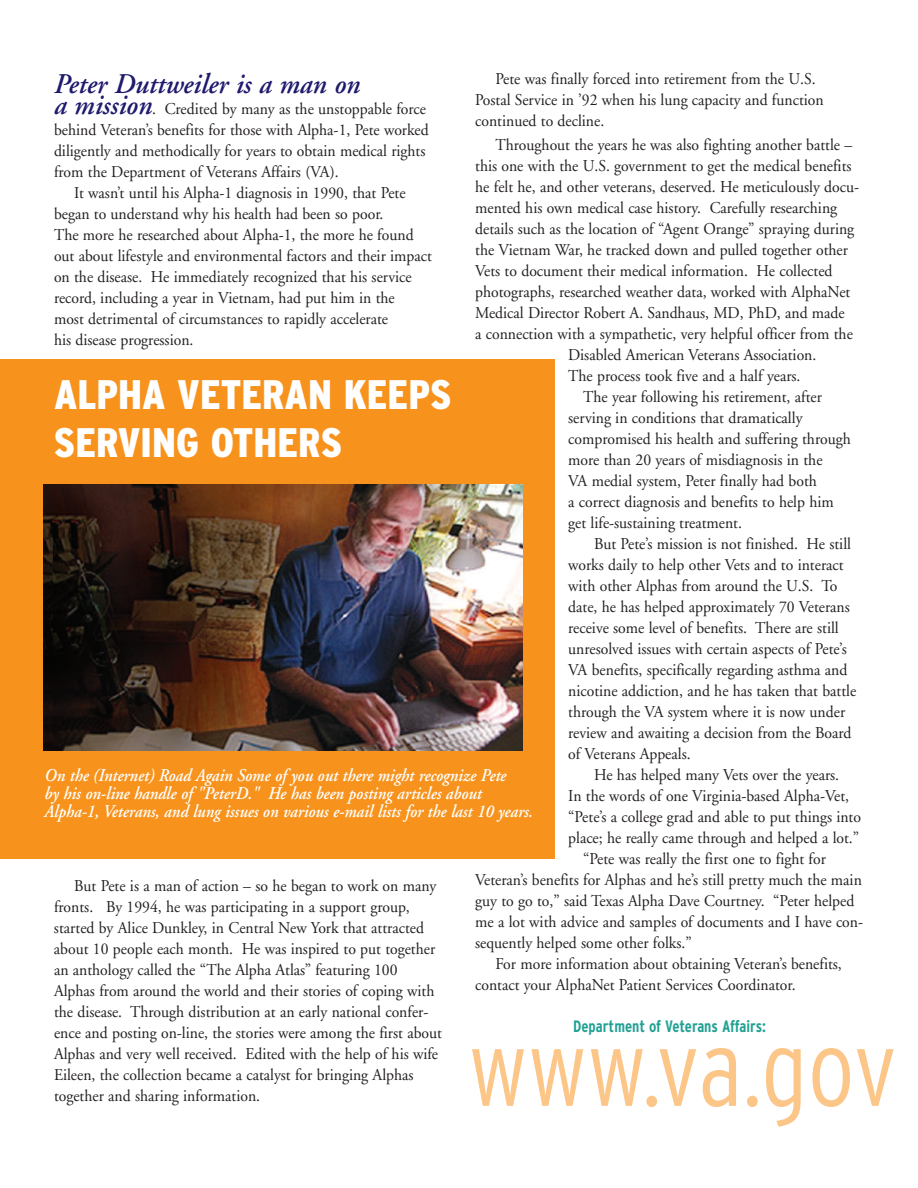
<style>
.page{position:relative;width:918px;height:1188px;background:#fff}
.page>*{position:absolute;margin:0;border:0;box-sizing:border-box;transform-origin:0 0}
.t1{font:300 condensed 108px "Interstate";color:#fdc689}
.t2{font:900 condensed 41.25px/48px "Interstate";color:#fff}
.t3{font:italic 600 28.5px "Adobe Garamond";color:#1f1a6d;scale:.95 1}
.t4{font:italic 600 18px/17.9px "Adobe Garamond";color:#fff;scale:.9 1}
.t5{font:16.5px/21px "Adobe Garamond";color:#231f20;scale:.95 1}
.t6{font:700 condensed 16.5px "Interstate";color:#21a193;scale:.95 1}
.s1{font-weight:600;font-style:italic;font-size:28.5px;color:#1f1a6d}
</style>
<div class="page">
<div style="left:0;top:360px;width:555px;height:499px;background:#f7931d"></div>
<img style="left:43px;top:485px;width:479px;height:265px">
<p class="t5" style="left:475px;top:70px;width:368px;text-indent:20px">Pete was finally forced into retirement from the U.S.<br>Postal Service in ’92 when his lung capacity and function continued to decline.</p>
<p class="t5" style="left:495px;top:136px;width:377px">Throughout the years he was also fighting another battle –</p>
<p class="t5" style="left:475px;top:157px;width:398px">this one with the U.S. government to get the medical benefits</p>
<p class="t5" style="left:475px;top:178px;width:406px">he felt he, and other veterans, deserved. He meticulously docu-</p>
<p class="t5" style="left:475px;top:199px;width:383px">mented his own medical case history. Carefully researching</p>
<p class="t5" style="left:475px;top:220px;width:401px">details such as the location of “Agent Orange” spraying during</p>
<p class="t5" style="left:475px;top:241px;width:394px">the Vietnam War, he tracked down and pulled together other</p>
<p class="t5" style="left:475px;top:262px;width:378px">Vets to document their medical information. He collected</p>
<p class="t5" style="left:475px;top:283px;width:396px">photographs, researched weather data, worked with AlphaNet</p>
<p class="t5" style="left:475px;top:304px;width:391px">Medical Director Robert A. Sandhaus, MD, PhD, and made</p>
<p class="t5" style="left:475px;top:325px;width:399px">a connection with a sympathetic, very helpful officer from the</p>
<p class="t5" style="left:568px;top:346px;width:263px">Disabled American Veterans Association.</p>
<p class="t5" style="left:568px;top:367px;width:246px">The process took five and a half years.</p>
<p class="t5" style="left:583px;top:388px;width:253px">The year following his retirement, after</p>
<p class="t5" style="left:568px;top:409px;width:248px">serving in conditions that dramatically</p>
<p class="t5" style="left:568px;top:430px;width:299px">compromised his health and suffering through</p>
<p class="t5" style="left:568px;top:451px;width:269px">more than 20 years of misdiagnosis in the</p>
<p class="t5" style="left:568px;top:472px;width:263px">VA medial system, Peter finally had both</p>
<p class="t5" style="left:568px;top:493px;width:281px">a correct diagnosis and benefits to help him</p>
<p class="t5" style="left:568px;top:514px;width:184px">get life-sustaining treatment.</p>
<p class="t5" style="left:594px;top:535px;width:272px">But Pete’s mission is not finished. He still</p>
<p class="t5" style="left:568px;top:556px;width:291px">works daily to help other Vets and to interact</p>
<p class="t5" style="left:568px;top:577px;width:285px">with other Alphas from around the U.S. To</p>
<p class="t5" style="left:568px;top:598px;width:298px">date, he has helped approximately 70 Veterans</p>
<p class="t5" style="left:568px;top:619px;width:286px">receive some level of benefits. There are still</p>
<p class="t5" style="left:568px;top:640px;width:295px">unresolved issues with certain aspects of Pete’s</p>
<p class="t5" style="left:568px;top:661px;width:295px">VA benefits, specifically regarding asthma and</p>
<p class="t5" style="left:568px;top:682px;width:305px">nicotine addiction, and he has taken that battle</p>
<p class="t5" style="left:568px;top:703px;width:293px">through the VA system where it is now under</p>
<p class="t5" style="left:568px;top:724px;width:300px">review and awaiting a decision from the Board</p>
<p class="t5" style="left:568px;top:745px;width:130px">of Veterans Appeals.</p>
<p class="t5" style="left:594px;top:766px;width:260px">He has helped many Vets over the years.</p>
<p class="t5" style="left:568px;top:787px;width:297px">In the words of one Virginia-based Alpha-Vet,</p>
<p class="t5" style="left:568px;top:808px;width:310px">“Pete’s a college grad and able to put things into</p>
<p class="t5" style="left:568px;top:829px;width:308px">place; he really came through and helped a lot.”</p>
<p class="t5" style="left:583px;top:850px;width:257px">“Pete was really the first one to fight for</p>
<p class="t5" style="left:475px;top:871px;width:409px">Veteran’s benefits for Alphas and he’s still pretty much the main</p>
<p class="t5" style="left:475px;top:892px;width:401px">guy to go to,” said Texas Alpha Dave Courtney. “Peter helped</p>
<p class="t5" style="left:475px;top:913px;width:410px">me a lot with advice and samples of documents and I have con-</p>
<p class="t5" style="left:475px;top:934px;width:229px">sequently helped some other folks.”</p>
<p class="t5" style="left:495px;top:955px;width:366px">For more information about obtaining Veteran’s benefits,</p>
<p class="t5" style="left:475px;top:976px;width:339px">contact your AlphaNet Patient Services Coordinator.</p>
<p class="t6" style="left:573px;top:1017px;width:205px">Department of Veterans Affairs:</p>
<h3 class="t3" style="left:54px;top:72px;width:324px">Peter Duttweiler is a man on</h3>
<p class="t5" style="left:54px;top:99px;width:396px"><span class="s1">a mission</span>. Credited by many as the unstoppable force behind Veteran’s benefits for those with Alpha-1, Pete worked diligently and methodically for years to obtain medical rights from the Department of Veterans Affairs (VA).</p>
<p class="t5" style="left:54px;top:183px;width:399px;text-indent:20px">It wasn’t until his Alpha-1 diagnosis in 1990, that Pete began to understand why his health had been so poor.<br>The more he researched about Alpha-1, the more he found out about lifestyle and environmental factors and their impact on the disease. He immediately recognized that his service record, including a year in Vietnam, had put him in the<br>most detrimental of circumstances to rapidly accelerate<br>his disease progression.</p>
<h2 class="t2" style="left:54px;top:371px;width:399px">ALPHA VETERAN KEEPS<br>SERVING OTHERS</h2>
<p class="t4" style="left:45px;top:768px;width:544px">On the (Internet) Road Again Some of you out there might recognize Pete<br>by his on-line handle of "PeterD." He has been posting articles about<br>Alpha-1, Veterans, and lung issues on various e-mail lists for the last 10 years.</p>
<p class="t5" style="left:54px;top:876px;width:410px;text-indent:20px">But Pete is a man of action – so he began to work on many fronts. By 1994, he was participating in a support group, started by Alice Dunkley, in Central New York that attracted about 10 people each month. He was inspired to put together an anthology called the “The Alpha Atlas” featuring 100<br>Alphas from around the world and their stories of coping with the disease. Through distribution at an early national confer&shy;ence and posting on-line, the stories were among the first about Alphas and very well received. Edited with the help of his wife Eileen, the collection became a catalyst for bringing Alphas together and sharing information.</p>
<h1 class="t1" style="left:468px;top:1005px;width:430px">www.va.gov</h1>
</div>
